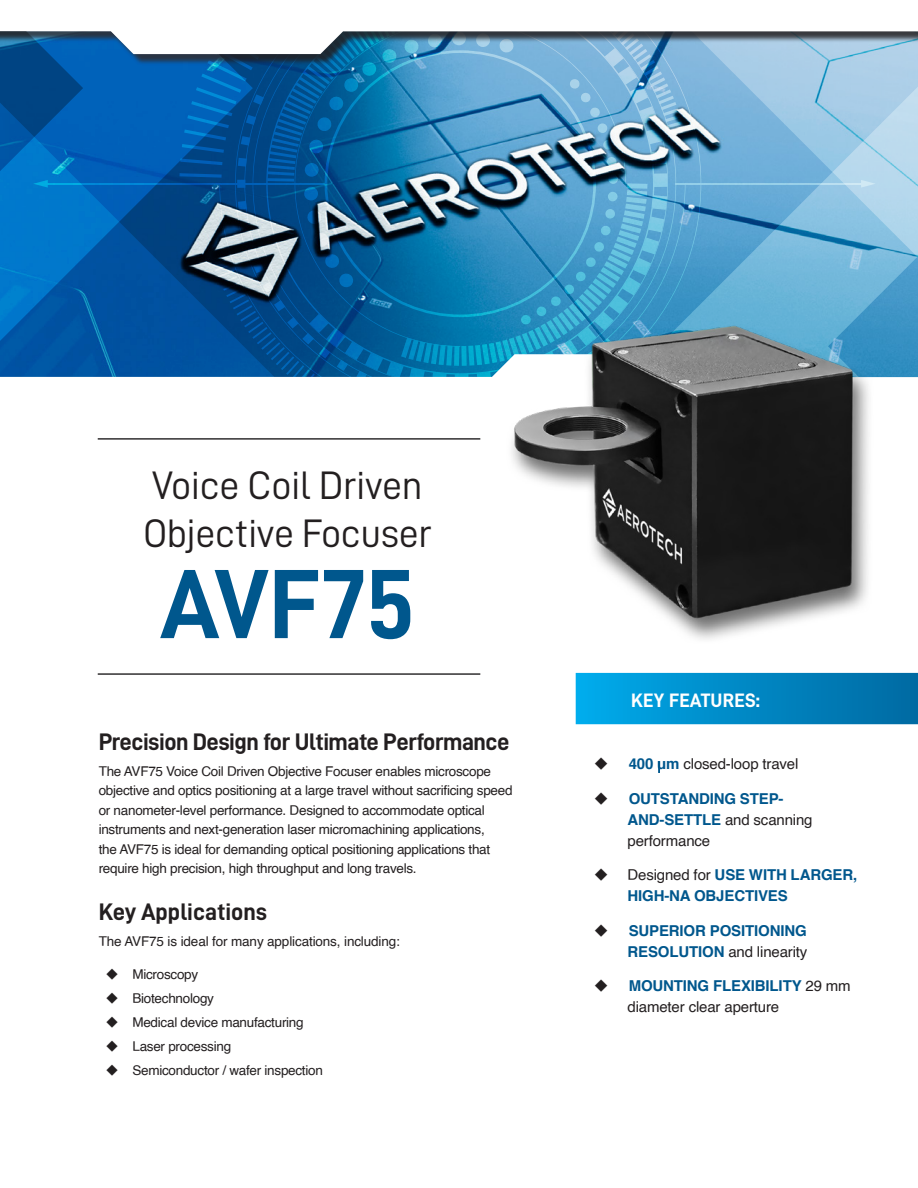
<style>
.page{position:relative;width:918px;height:1188px;background:#fff}
.page>*{position:absolute;margin:0;border:0;box-sizing:border-box;transform-origin:0 0}
.TITLE-Product_Name{font:98.7px "D DIN Bold";color:#00578d}
.TITLE-Product_Description{font:39.9px/47.5px "D DIN";letter-spacing:-.01em;color:#231f20}
.Paragraph_Title{font:24px "D DIN Bold";letter-spacing:-.02em;color:#231f20}
.Paragraph_Title-2{font:24px "D DIN Bold";color:#231f20}
.Key_Features{font:19.5px "D DIN Bold";letter-spacing:.01em;color:#fff}
.t1{font:700 15px/21px "Helvetica";letter-spacing:-.01em;color:#00578d}
.t2{font:15px/21px "Helvetica";letter-spacing:-.01em;color:#231f20}
.Body_Copy{font:13.5px/19.5px "Helvetica";letter-spacing:-.02em;color:#231f20}
.s1{font-weight:700;color:#00578d}
.s2{font-weight:400;color:#231f20}
</style>
<div class="page">
<svg style="left:302px;top:65px;width:325px;height:289px"></svg>
<hr style="left:45px;top:183px;width:281px;height:1px;background:#fff">
<svg style="left:302px;top:65px;width:156px;height:117px"></svg>
<svg style="left:627px;top:65px;width:291px;height:207px"></svg>
<svg style="left:302px;top:354px;width:63px;height:23px"></svg>
<div style="left:0;top:0;width:918px;height:65px;background:#231f20;opacity:.85"></div>
<svg style="left:302px;top:0;width:616px;height:54px"></svg>
<svg style="left:255px;top:0;width:47px;height:377px"></svg>
<svg style="left:0;top:0;width:255px;height:440px"></svg>
<hr style="left:98px;top:673px;width:382px;height:2px;background:#312f30">
<hr style="left:98px;top:438px;width:382px;height:2px;background:#312f30">
<img style="left:365px;top:272px;width:553px;height:368px">
<div style="left:576px;top:673px;width:342px;height:51px;background:linear-gradient(to right,#00abeb,#0069a1)"></div>
<svg style="left:658px;top:761px;width:2px;height:12px"></svg>
<p class="TITLE-Product_Description" style="left:143px;top:461px;width:291px">Voice Coil Driven<br>Objective Focuser</p>
<p class="TITLE-Product_Name" style="left:160px;top:549px;width:257px">AVF75</p>
<p class="Paragraph_Title" style="left:99px;top:728px;width:412px">Precision Design for Ultimate Performance</p>
<p class="Body_Copy" style="left:99px;top:762px;width:415px">The AVF75 Voice Coil Driven Objective Focuser enables microscope objective and optics positioning at a large travel without sacrificing speed or nanometer-level performance. Designed to accommodate optical instruments and next-generation laser micromachining applications,<br>the AVF75 is ideal for demanding optical positioning applications that require high precision, high throughput and long travels.</p>
<p class="Paragraph_Title-2" style="left:99px;top:898px;width:170px">Key Applications</p>
<p class="Body_Copy" style="left:99px;top:932px;width:303px">The AVF75 is ideal for many applications, including:</p>
<p class="Body_Copy" style="left:132px;top:965px;width:67px">Microscopy</p>
<p class="Body_Copy" style="left:132px;top:989px;width:83px">Biotechnology</p>
<p class="Body_Copy" style="left:132px;top:1013px;width:173px">Medical device manufacturing</p>
<p class="Body_Copy" style="left:132px;top:1037px;width:100px">Laser processing</p>
<p class="Body_Copy" style="left:132px;top:1061px;width:192px">Semiconductor / wafer inspection</p>
<p class="Key_Features" style="left:631px;top:689px;width:130px">KEY FEATURES:</p>
<p class="t2" style="left:629px;top:754px;width:171px"><span class="s1">400 um</span> closed-loop travel</p>
<p class="t1" style="left:628px;top:788px;width:187px">OUTSTANDING STEP-<br>AND-SETTLE <span class="s2">and scanning performance</span></p>
<p class="t1" style="left:628px;top:865px;width:231px"><span class="s2">Designed for</span> USE WITH LARGER,<br>HIGH-NA OBJECTIVES</p>
<p class="t1" style="left:628px;top:920px;width:181px">SUPERIOR POSITIONING<br>RESOLUTION <span class="s2">and linearity</span></p>
<p class="t2" style="left:628px;top:976px;width:225px"><span class="s1">MOUNTING FLEXIBILITY</span> 29 mm diameter clear aperture</p>
</div>
